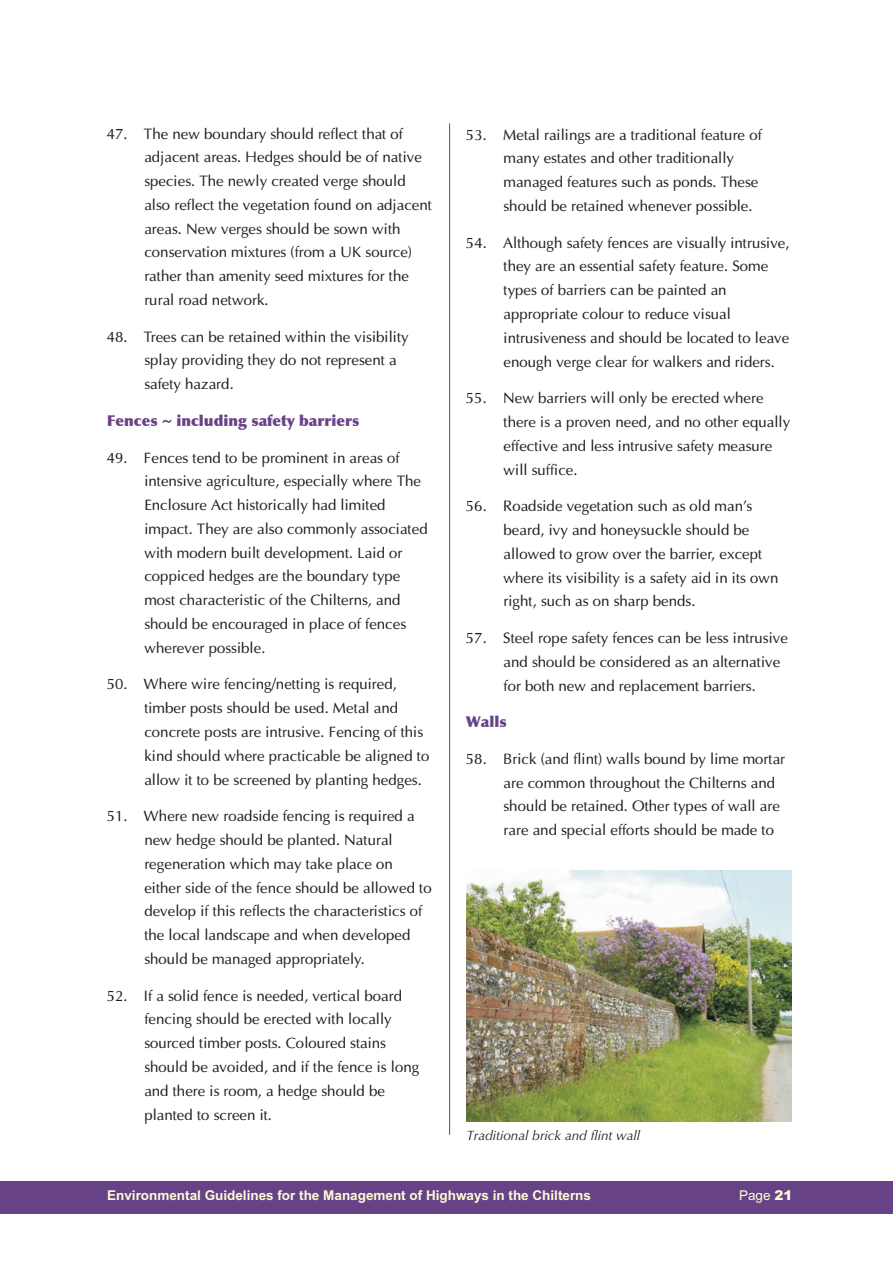
<style>
.page{position:relative;width:893px;height:1263px;background:#fff}
.page>*{position:absolute;margin:0;border:0;box-sizing:border-box;transform-origin:0 0}
.t1{font:15px/23.9px "Optima";color:#231f20}
.t2{font:700 15px "Optima";color:#674287}
.t3{font:700 13.5px "Arial";color:#fffbd6}
.t4{font:italic 13.5px "Optima";color:#231f20}
.t5{font:13.5px "Arial";color:#fffbd6}
.s1{font-weight:900;font-style:italic}
</style>
<div class="page">
<div style="left:0;top:1181px;width:893px;height:33px;background:#674287"></div>
<hr style="left:449px;top:123px;width:1px;height:1012px;background:#674287">
<img style="left:467px;top:870px;width:324px;height:251px">
<p class="t1" style="left:144px;top:123px;width:289px;text-indent:-38px">47. The new boundary should reflect that of adjacent areas. Hedges should be of native species. The newly created verge should also reflect the vegetation found on adjacent areas. New verges should be sown with conservation mixtures (from a UK source) rather than amenity seed mixtures for the rural road network.</p>
<p class="t1" style="left:144px;top:326px;width:266px;text-indent:-38px">48. Trees can be retained within the visibility splay providing they do not represent a safety hazard.</p>
<p class="t2" style="left:107px;top:412px;width:254px">Fences ~ including safety barriers</p>
<p class="t1" style="left:144px;top:447px;width:285px;text-indent:-38px">49. Fences tend to be prominent in areas of intensive agriculture, especially where The Enclosure Act historically had limited impact. They are also commonly associated with modern built development. Laid or coppiced hedges are the boundary type most characteristic of the Chilterns, and should be encouraged in place of fences wherever possible.</p>
<p class="t1" style="left:144px;top:674px;width:287px;text-indent:-38px">50. Where wire fencing/netting is required, timber posts should be used. Metal and concrete posts are intrusive. Fencing of this kind should where practicable be aligned to allow it to be screened by planting hedges.</p>
<p class="t1" style="left:144px;top:805px;width:289px;text-indent:-38px">51. Where new roadside fencing is required a new hedge should be planted. Natural regeneration which may take place on either side of the fence should be allowed to develop if this reflects the characteristics of the local landscape and when developed should be managed appropriately.</p>
<p class="t1" style="left:144px;top:985px;width:276px;text-indent:-38px">52. If a solid fence is needed, vertical board fencing should be erected with locally sourced timber posts. Coloured stains should be avoided, and if the fence is long and there is room, a hedge should be planted to screen it.</p>
<p class="t1" style="left:503px;top:124px;width:260px;text-indent:-38px">53. Metal railings are a traditional feature of many estates and other traditionally managed features such as ponds. These should be retained whenever possible.</p>
<p class="t1" style="left:503px;top:232px;width:288px;text-indent:-38px">54. Although safety fences are visually intrusive, they are an essential safety feature. Some types of barriers can be painted an appropriate colour to reduce visual intrusiveness and should be located to leave enough verge clear for walkers and riders.</p>
<p class="t1" style="left:503px;top:387px;width:288px;text-indent:-38px">55. New barriers will only be erected where there is a proven need, and no other equally effective and less intrusive safety measure will suffice.</p>
<p class="t1" style="left:503px;top:495px;width:277px;text-indent:-38px">56. Roadside vegetation such as old man's beard, ivy and honeysuckle should be allowed to grow over the barrier, except where its visibility is a safety aid in its own right, such as on sharp bends.</p>
<p class="t1" style="left:503px;top:627px;width:286px;text-indent:-38px">57. Steel rope safety fences can be less intrusive and should be considered as an alternative for both new and replacement barriers.</p>
<p class="t2" style="left:466px;top:713px;width:42px">Walls</p>
<p class="t1" style="left:503px;top:748px;width:283px;text-indent:-38px">58. Brick (and flint) walls bound by lime mortar are common throughout the Chilterns and should be retained. Other types of wall are rare and special efforts should be made to</p>
<p class="t4" style="left:466px;top:1128px;width:175px">Traditional brick and flint wall</p>
<p class="t3" style="left:107px;top:1190px;width:485px">Environmental Guidelines for the Management of Highways in the Chilterns</p>
<p class="t5" style="left:739px;top:1190px;width:55px">Page <span class="s1">21</span></p>
</div>
